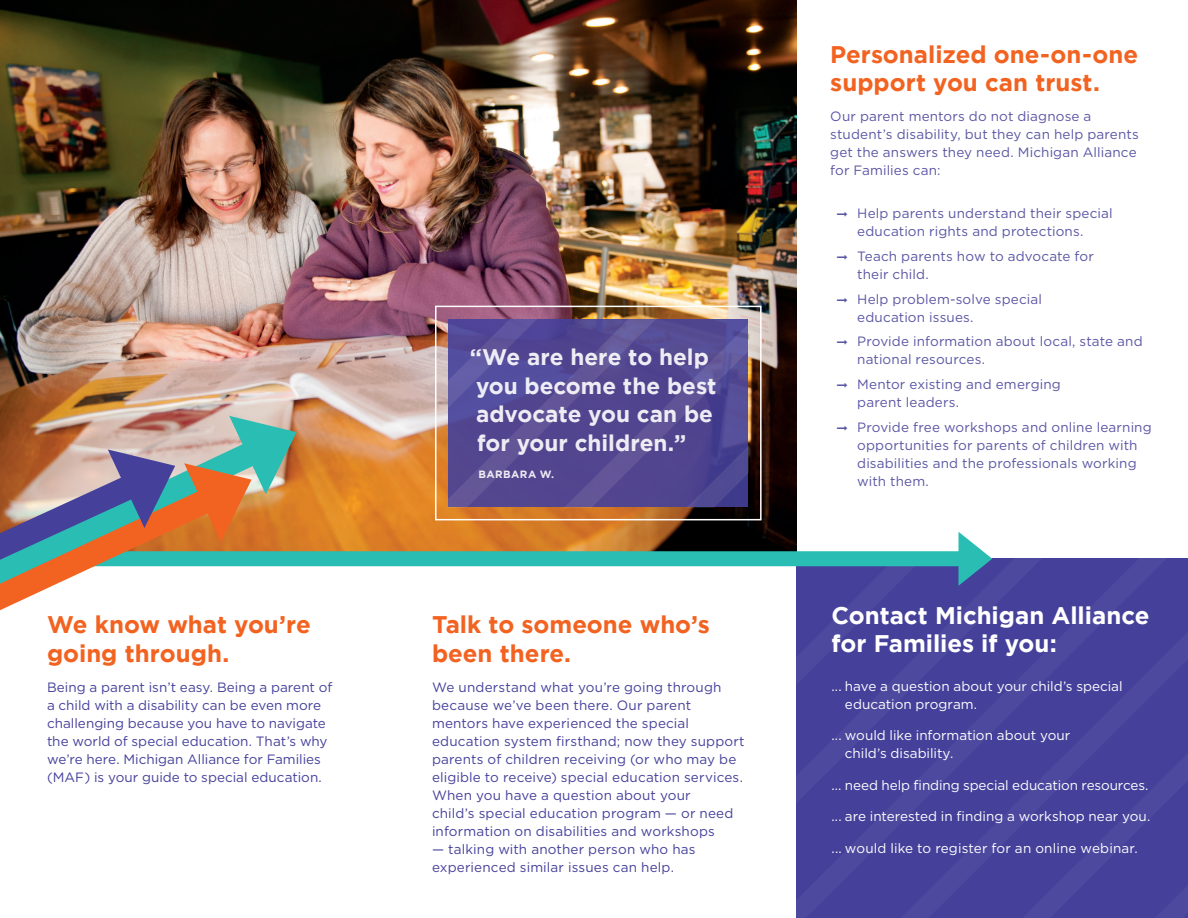
<style>
.page{position:relative;width:1188px;height:918px;background:#fff}
.page>*{position:absolute;margin:0;border:0;box-sizing:border-box;transform-origin:0 0}
.t1{font:700 24px/28.8px "Gotham";color:#f26321}
.t2{font:700 24px/28.8px "Gotham";color:#fff}
.t3{font:700 22.5px/28.5px "Gotham";color:#fff}
.copy{font:13.5px/18px "Gotham";letter-spacing:.005em;color:#45419b}
.copy-2{font:13.5px/18px "Gotham";letter-spacing:.01em;color:#5b56a4}
.copy-3{font:13.5px/18px "Gotham";color:#fff}
.t4{font:700 10.5px "Gotham";letter-spacing:.035em;color:#fff}
</style>
<div class="page">
<div style="left:796px;top:598px;width:58px;height:320px;background:#45419b"></div>
<div style="left:854px;top:559px;width:334px;height:359px;background:#45419b"></div>
<img style="left:0;top:0;width:796px;height:551px">
<svg style="left:448px;top:320px;width:300px;height:187px;background:#544993"></svg>
<div style="left:435px;top:306px;width:327px;height:214px;border:2px solid #fff"></div>
<div style="left:0;top:551px;width:975px;height:15px;background:#2abdb3"></div>
<svg style="left:796px;top:532px;width:196px;height:66px"></svg>
<svg style="left:0;top:412px;width:304px;height:155px;background:#c58f61"></svg>
<svg style="left:0;top:416px;width:297px;height:183px"></svg>
<p class="t1" style="left:47px;top:610px;width:265px">We know what you’re going through.</p>
<p class="copy" style="left:47px;top:678px;width:287px">Being a parent isn’t easy. Being a parent of a child with a disability can be even more challenging because you have to navigate the world of special education. That’s why we’re here. Michigan Alliance for Families (MAF) is your guide to special education.</p>
<h2 class="t3" style="left:470px;top:342px;width:248px">“We are here to help you become the best advocate you can be for your children.”</h2>
<p class="t4" style="left:479px;top:468px;width:77px">BARBARA W.</p>
<p class="t1" style="left:432px;top:610px;width:279px">Talk to someone who’s been there.</p>
<p class="copy" style="left:432px;top:678px;width:314px">We understand what you’re going through because we’ve been there. Our parent mentors have experienced the special education system firsthand; now they support parents of children receiving (or who may be eligible to receive) special education services.<br>When you have a question about your<br>child’s special education program — or need information on disabilities and workshops</p>
<p class="copy" style="left:432px;top:840px;width:265px">— talking with another person who has experienced similar issues can help.</p>
<p class="t1" style="left:830px;top:39px;width:309px">Personalized one-on-one support you can trust.</p>
<p class="copy-2" style="left:830px;top:107px;width:310px">Our parent mentors do not diagnose a student’s disability, but they can help parents get the answers they need. Michigan Alliance for Families can:</p>
<p class="copy-2" style="left:857px;top:204px;width:257px">Help parents understand their special education rights and protections.</p>
<p class="copy-2" style="left:857px;top:247px;width:238px">Teach parents how to advocate for their child.</p>
<p class="copy-2" style="left:857px;top:290px;width:186px">Help problem-solve special education issues.</p>
<p class="copy-2" style="left:857px;top:332px;width:287px">Provide information about local, state and national resources.</p>
<p class="copy-2" style="left:857px;top:375px;width:205px">Mentor existing and emerging parent leaders.</p>
<p class="copy-2" style="left:857px;top:418px;width:296px">Provide free workshops and online learning opportunities for parents of children with disabilities and the professionals working with them.</p>
<p class="t2" style="left:831px;top:600px;width:319px">Contact Michigan Alliance for Families if you:</p>
<p class="copy-3" style="left:845px;top:677px;width:279px;text-indent:-14px">... have a question about your child’s special education program.</p>
<p class="copy-3" style="left:845px;top:726px;width:227px;text-indent:-14px">... would like information about your child’s disability.</p>
<p class="copy-3" style="left:831px;top:776px;width:319px">... need help finding special education resources.</p>
<p class="copy-3" style="left:831px;top:807px;width:320px">... are interested in finding a workshop near you.</p>
<p class="copy-3" style="left:831px;top:839px;width:308px">... would like to register for an online webinar.</p>
</div>
